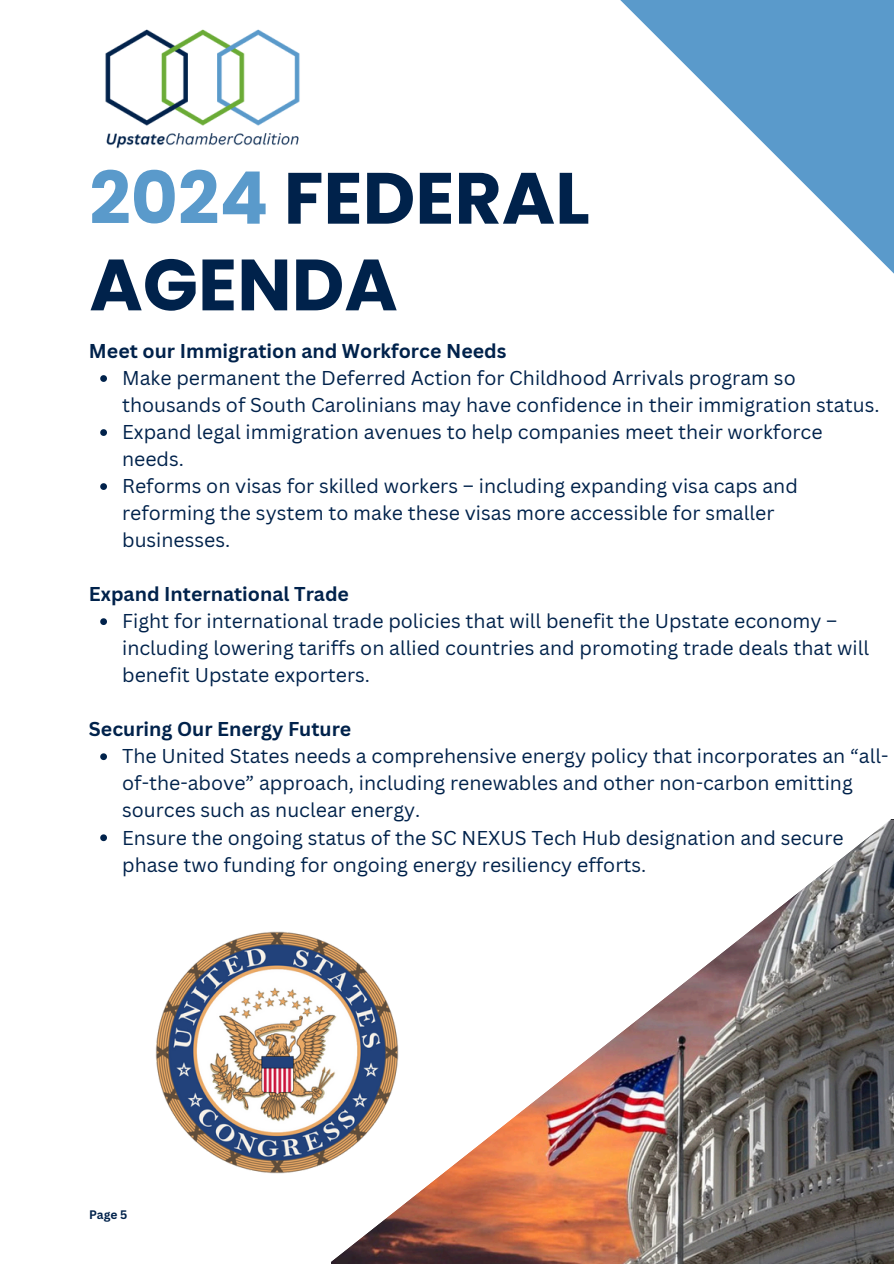
<style>
.page{position:relative;width:894px;height:1264px;background:#fff}
.page>*{position:absolute;margin:0;border:0;box-sizing:border-box;transform-origin:0 0}
.t1{font:700 72.45px/86.7px "Poppins";color:#00224b}
.t2{font:19.5px/27px "Canva Sans";color:#00224b}
.t3{font:700 19.5px "Canva Sans";color:#00224b}
.t4{font:700 12px "Canva Sans";color:#00224b}
.s1{color:#5a9acb}
</style>
<div class="page">
<svg style="left:620px;top:0;width:273px;height:273px"></svg>
<img style="left:105px;top:29px;width:195px;height:120px">
<svg style="left:103px;top:760px;width:790px;height:503px"></svg>
<svg style="left:100px;top:375px;width:7px;height:7px"></svg>
<svg style="left:100px;top:429px;width:7px;height:7px"></svg>
<svg style="left:100px;top:483px;width:7px;height:7px"></svg>
<svg style="left:100px;top:618px;width:7px;height:7px"></svg>
<svg style="left:100px;top:753px;width:7px;height:7px"></svg>
<svg style="left:100px;top:834px;width:7px;height:7px"></svg>
<img style="left:156px;top:931px;width:243px;height:242px">
<p class="t1" style="left:89px;top:155px;width:501px"><span class="s1">2024</span> FEDERAL<br>AGENDA</p>
<p class="t3" style="left:89px;top:337px;width:419px">Meet our Immigration and Workforce Needs</p>
<h1 class="t2" style="left:122px;top:364px;width:758px">Make permanent the Deferred Action for Childhood Arrivals program so thousands of South Carolinians may have confidence in their immigration status.</h1>
<h2 class="t2" style="left:122px;top:418px;width:701px">Expand legal immigration avenues to help companies meet their workforce needs.</h2>
<p class="t2" style="left:122px;top:472px;width:677px">Reforms on visas for skilled workers – including expanding visa caps and reforming the system to make these visas more accessible for smaller businesses.</p>
<p class="t3" style="left:89px;top:580px;width:261px">Expand International Trade</p>
<h3 class="t2" style="left:122px;top:607px;width:748px">Fight for international trade policies that will benefit the Upstate economy – including lowering tariffs on allied countries and promoting trade deals that will benefit Upstate exporters.</h3>
<p class="t3" style="left:89px;top:715px;width:264px">Securing Our Energy Future</p>
<h3 class="t2" style="left:122px;top:742px;width:767px">The United States needs a comprehensive energy policy that incorporates an “all&shy;of-the-above” approach, including renewables and other non-carbon emitting sources such as nuclear energy.</h3>
<h2 class="t2" style="left:122px;top:823px;width:722px">Ensure the ongoing status of the SC NEXUS Tech Hub designation and secure phase two funding for ongoing energy resiliency efforts.</h2>
<p class="t4" style="left:89px;top:1205px;width:40px">Page 5</p>
</div>
